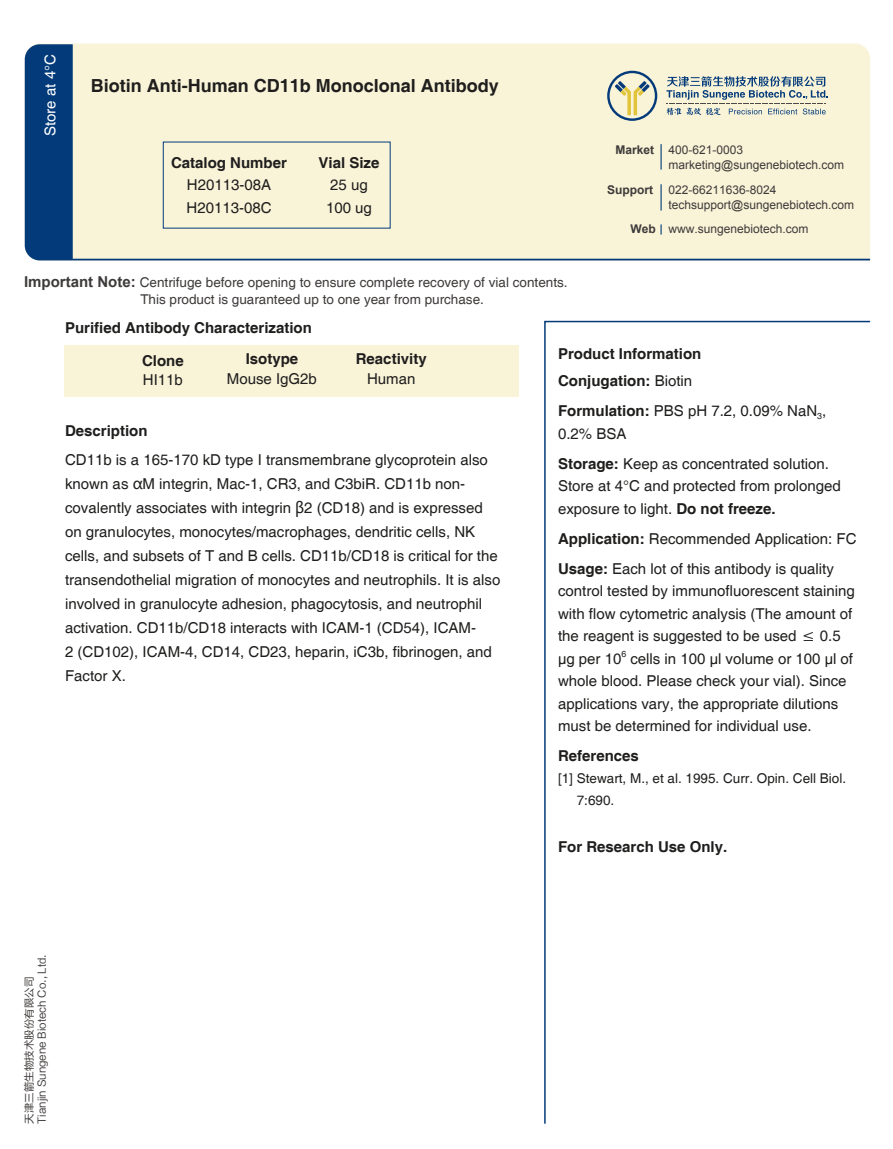
<style>
.page{position:relative;width:893px;height:1149px;background:#fff}
.page>*{position:absolute;margin:0;border:0;box-sizing:border-box;transform-origin:0 0}
.t1{font:700 18px "Helvetica";color:#1f1e1d}
.t2{font:15px/22.5px "Helvetica";color:#1f1e1d}
.t3{font:700 15px/32.5px "Helvetica";color:#1f1e1d}
.t4{font:15px "Helvetica";color:#fff}
.t5{font:13.5px/16.2px "Helvetica";color:#3d3a39}
.t6{font:13.5px/22.5px "Helvetica";color:#1f1e1d}
.t7{font:12px/14.9px "Arial";color:#3d3a39}
.t8{font:700 12px "Arial";color:#3d3a39}
.t9{font:10.5px/12.6px "FZLTHK GBK1 0";color:#3d3a39}
.t10{font:8.7px "Helvetica";color:#1f1e1d}
.s1{font-family:"Arial";font-weight:700;font-size:15px}
.s2{font-weight:700}
.s3{font-family:"Microsoft Ya Hei"}
.s4{font-weight:400}
</style>
<div class="page">
<div style="left:65px;top:344px;width:454px;height:52px;background:#f9f3d8"></div>
<svg style="left:544px;top:320px;width:327px;height:804px"></svg>
<svg style="left:25px;top:44px;width:845px;height:216px;background:#e5e4d0"></svg>
<p class="t4" style="left:42px;top:136px;width:83px;rotate:-90deg">Store at 4°C</p>
<p class="t1" style="left:91px;top:74px;width:410px">Biotin Anti-Human CD11b Monoclonal Antibody</p>
<p class="t3" style="left:171px;top:147px;width:117px">Catalog Number</p>
<p class="t2" style="left:187px;top:174px;width:87px">H20113-08A<br>H20113-08C</p>
<p class="t3" style="left:319px;top:147px;width:62px">Vial Size</p>
<p class="t2" style="left:326px;top:174px;width:47px">25 ug<br>100 ug</p>
<p class="t5" style="left:140px;top:275px;width:429px;text-indent:-116px"><span class="s1">Important Note:</span> Centrifuge before opening to ensure complete recovery of vial contents.<br>This product is guaranteed up to one year from purchase.</p>
<p class="t7" style="left:668px;top:142px;width:177px;text-indent:-53px"><span class="s2">Market</span> 400-621-0003 marketing@sungenebiotech.com</p>
<p class="t8" style="left:607px;top:182px;width:47px">Support</p>
<p class="t7" style="left:668px;top:182px;width:187px">022-66211636-8024 techsupport@sungenebiotech.com</p>
<p class="t7" style="left:630px;top:222px;width:180px"><span class="s2">Web</span> www.sungenebiotech.com</p>
<p class="t3" style="left:142px;top:312px;width:171px;text-indent:-77px">Purified Antibody Characterization<br>Clone</p>
<p class="t2" style="left:143px;top:369px;width:42px">HI11b</p>
<p class="t3" style="left:246px;top:343px;width:54px">Isotype</p>
<p class="t2" style="left:227px;top:367px;width:92px">Mouse IgG2b</p>
<p class="t3" style="left:65px;top:415px;width:84px">Description</p>
<p class="t3" style="left:356px;top:343px;width:72px">Reactivity</p>
<p class="t2" style="left:367px;top:367px;width:50px">Human</p>
<p class="t2" style="left:65px;top:448px;width:437px;line-height:24px">CD11b is a 165-170 kD type I transmembrane glycoprotein also known as <span class="s3">α</span>M integrin, Mac-1, CR3, and C3biR. CD11b non&shy;covalently associates with integrin <span class="s3">β</span>2 (CD18) and is expressed on granulocytes, monocytes/macrophages, dendritic cells, NK cells, and subsets of T and B cells. CD11b/CD18 is critical for the transendothelial migration of monocytes and neutrophils. It is also involved in granulocyte adhesion, phagocytosis, and neutrophil activation. CD11b/CD18 interacts with ICAM-1 (CD54), ICAM-<br>2 (CD102), ICAM-4, CD14, CD23, heparin, iC3b, fibrinogen, and Factor X.</p>
<p class="t9" style="left:23px;top:1123px;width:171px;rotate:-90deg">天津三箭生物技术股份有限公司<br>Tianjin Sungene Biotech Co., Ltd.</p>
<p class="t3" style="left:558px;top:338px;width:145px">Product Information</p>
<p class="t3" style="left:558px;top:366px;width:270px;line-height:30px">Conjugation: <span class="s4">Biotin<br></span>Formulation: <span class="s4">PBS pH 7.2, 0.09% NaN</span><sub>3</sub><span class="s4">,</span></p>
<p class="t2" style="left:558px;top:419px;width:272px;line-height:30px">0.2% BSA<br><span class="s2">Storage:</span> Keep as concentrated solution.</p>
<p class="t2" style="left:558px;top:475px;width:284px">Store at 4°C and protected from prolonged exposure to light. <span class="s2">Do not freeze.</span></p>
<p class="t2" style="left:558px;top:524px;width:300px;line-height:30px"><span class="s2">Application:</span> Recommended Application: FC<br><span class="s2">Usage:</span> Each lot of this antibody is quality</p>
<p class="t2" style="left:558px;top:580px;width:298px">control tested by immunofluorescent staining with flow cytometric analysis (The amount of the reagent is suggested to be used ≤ 0.5 µg per 10</p>
<p class="t10" style="left:621px;top:648px;width:6px">6</p>
<p class="t2" style="left:558px;top:647px;width:297px;text-indent:72px">cells in 100 µl volume or 100 µl of whole blood. Please check your vial). Since applications vary, the appropriate dilutions must be determined for individual use.</p>
<p class="t3" style="left:558px;top:740px;width:82px">References</p>
<p class="t6" style="left:577px;top:767px;width:271px;text-indent:-19px">[1] Stewart, M., et al. 1995. Curr. Opin. Cell Biol.<br>7:690.</p>
<p class="t3" style="left:558px;top:830px;width:171px">For Research Use Only.</p>
</div>
